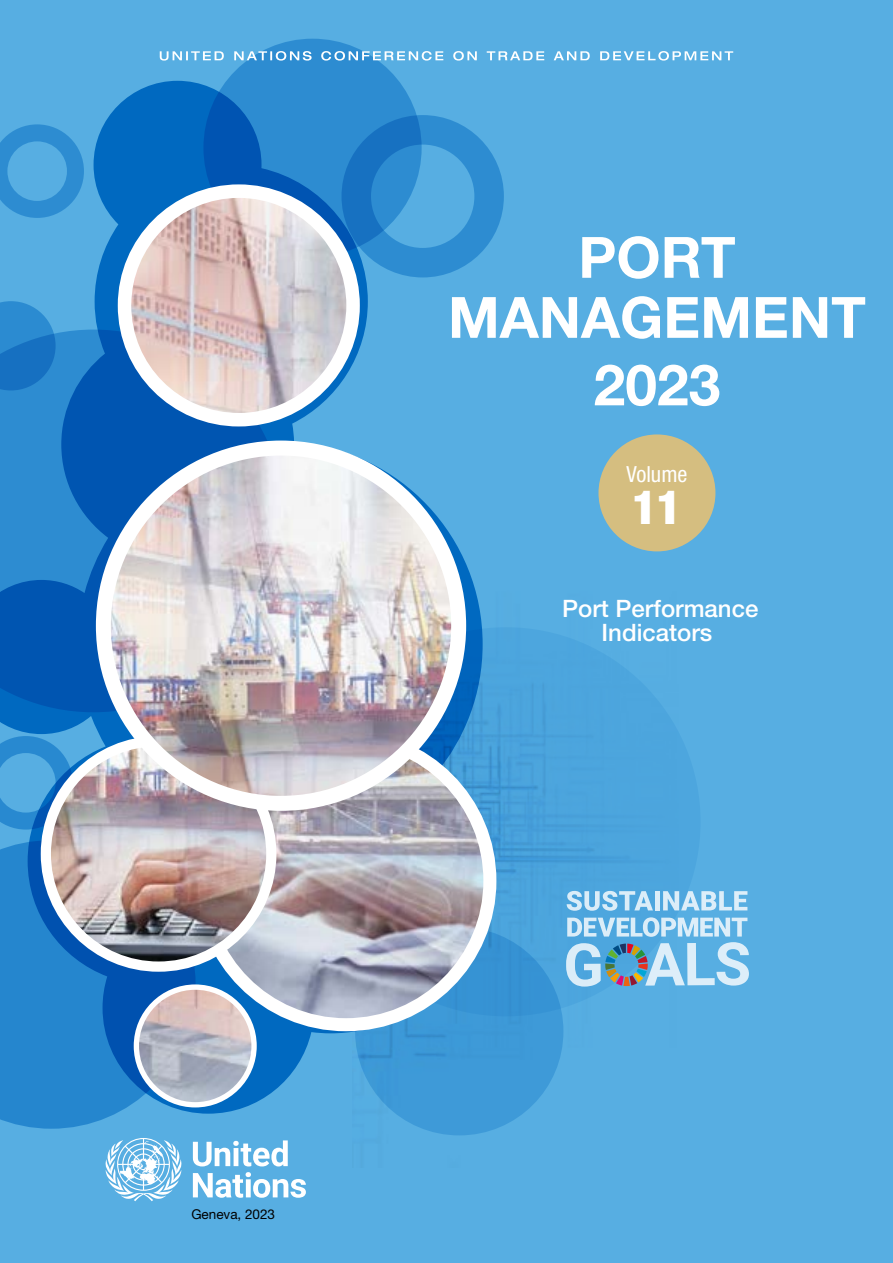
<style>
.page{position:relative;width:893px;height:1263px;background:#57aee2}
.page>*{position:absolute;margin:0;border:0;box-sizing:border-box;transform-origin:0 0}
.t1{font:700 57px/60px "Helvetica Neue LT Std";color:#fff;text-align:center}
.t2{font:900 condensed 46.8px "Helvetica Neue LT Std";color:#fff}
.t3{font:500 24px/24px "Helvetica Neue LT Std";color:#fff;text-align:center}
.t4{font:condensed 22.2px "Helvetica Neue LT Std";color:#fff}
.t5{font:13.5px "Helvetica Neue LT Std";color:#000}
</style>
<div class="page">
<div style="left:311px;top:627px;width:390px;height:389px;background:#4ca5dd;border-radius:50%"></div>
<div style="left:598px;top:434px;width:117px;height:117px;background:#d5be80;border-radius:50%"></div>
<div style="left:355px;top:927px;width:208px;height:208px;background:#3e9ad8;border-radius:50%"></div>
<svg style="left:0;top:1114px;width:115px;height:15px;fill:#2586ce"></svg>
<svg style="left:483px;top:142px;width:21px;height:108px"></svg>
<svg style="left:0;top:81px;width:483px;height:1033px"></svg>
<svg style="left:0;top:301px;width:56px;height:89px;background:#2582cb"></svg>
<svg style="left:203px;top:39px;width:219px;height:218px;background:#247fc9"></svg>
<img style="left:125px;top:191px;width:228px;height:229px;border-radius:114px">
<div style="left:118px;top:184px;width:242px;height:242px;border:14px solid #fff;border-radius:50%"></div>
<img style="left:202px;top:737px;width:288px;height:288px;border-radius:144px">
<div style="left:196px;top:730px;width:300px;height:301px;border:13px solid #fff;border-radius:50%"></div>
<img style="left:46px;top:741px;width:225px;height:225px;border-radius:113px">
<div style="left:41px;top:736px;width:235px;height:236px;border:10px solid #fff;border-radius:50%"></div>
<img style="left:136px;top:987px;width:118px;height:118px;border-radius:59px">
<div style="left:134px;top:984px;width:123px;height:123px;border:5px solid #fff;border-radius:50%"></div>
<img style="left:103px;top:448px;width:356px;height:355px;border-radius:178px">
<div style="left:96px;top:441px;width:370px;height:370px;border:15px solid #fff;border-radius:50%"></div>
<svg style="left:106px;top:1138px;width:200px;height:63px"></svg>
<svg style="left:160px;top:51px;width:573px;height:10px"></svg>
<svg style="left:567px;top:891px;width:86px;height:20px"></svg>
<div style="left:655px;top:891px;width:5px;height:19px;background:#dbedf8"></div>
<svg style="left:663px;top:891px;width:84px;height:19px"></svg>
<svg style="left:566px;top:917px;width:183px;height:70px"></svg>
<h1 class="t1" style="left:448px;top:226px;width:419px">PORT<br>MANAGEMENT</h1>
<h1 class="t1" style="left:594px;top:354px;width:128px">2023</h1>
<p class="t4" style="left:626px;top:462px;width:62px">Volume</p>
<h2 class="t2" style="left:632px;top:479px;width:51px">11</h2>
<p class="t3" style="left:562px;top:596px;width:198px">Port Performance<br>Indicators</p>
<p class="t5" style="left:191px;top:1206px;width:85px">Geneva, 2023</p>
</div>
